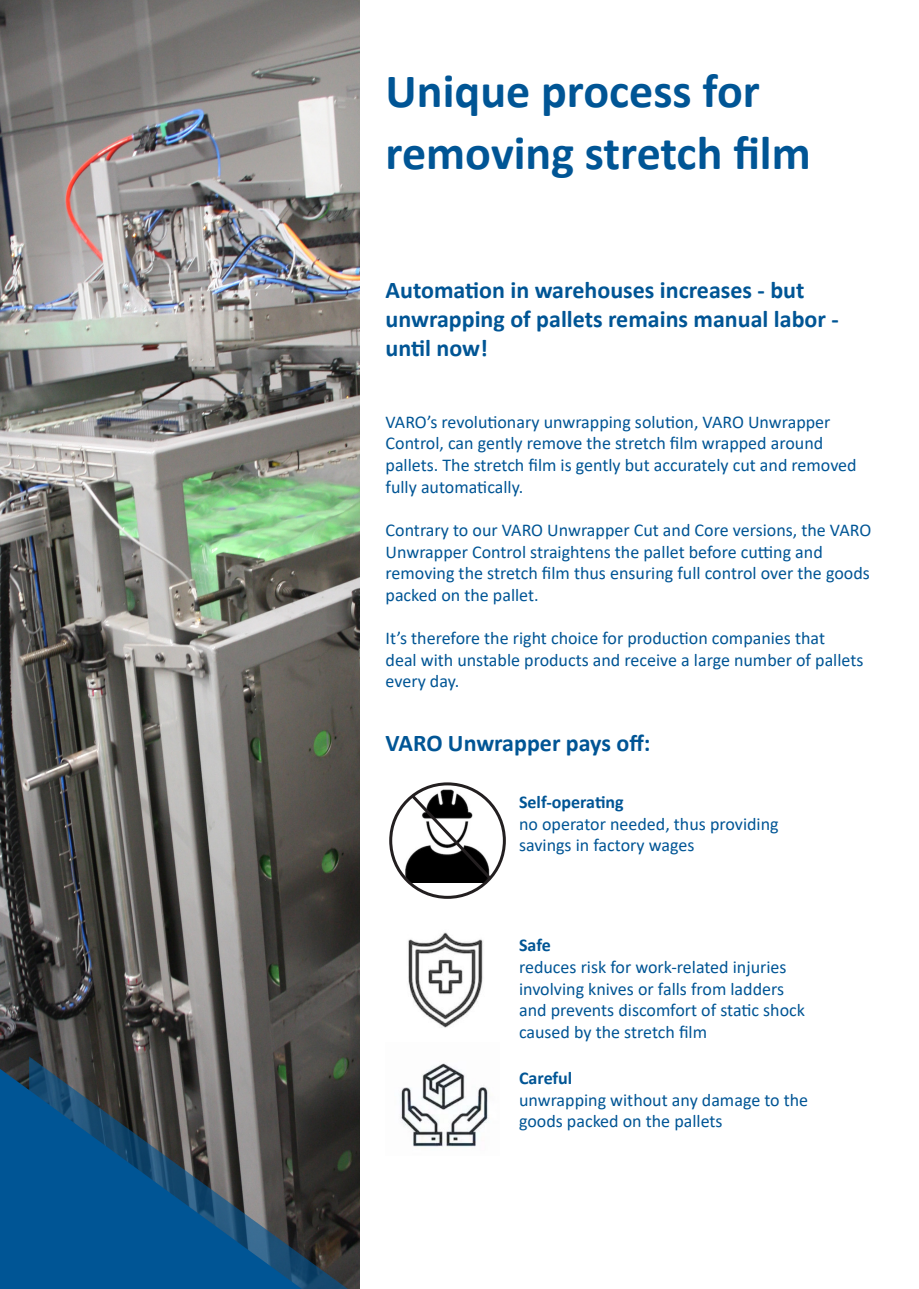
<style>
.page{position:relative;width:919px;height:1289px;background:#fff}
.page>*{position:absolute;margin:0;border:0;box-sizing:border-box;transform-origin:0 0}
.t1{font:700 48px "Calibri";color:#005595}
.t2{font:700 24px/28.8px "Calibri";color:#005595}
.t3{font:18px/21.6px "Calibri";color:#005595}
.s1{font-weight:700}
</style>
<div class="page">
<img style="left:0;top:0;width:359px;height:1068px">
<img style="left:408px;top:932px;width:75px;height:96px">
<div style="left:0;top:1068px;width:29px;height:220px;background:#005595"></div>
<svg style="left:29px;top:1056px;width:330px;height:232px;background:#294d66"></svg>
<img style="left:400px;top:1063px;width:89px;height:84px">
<img style="left:395px;top:782px;width:85px;height:100px">
<div style="left:389px;top:782px;width:117px;height:116px;border:3px solid #231f20;border-radius:50%"></div>
<svg style="left:408px;top:792px;width:86px;height:90px"></svg>
<p class="t1" style="left:385px;top:57px;width:376px">Unique process for</p>
<p class="t1" style="left:385px;top:119px;width:426px">removing stretch film</p>
<p class="t2" style="left:385px;top:275px;width:454px">Automation in warehouses increases - but unwrapping of pallets remains manual labor - until now!</p>
<p class="t3" style="left:385px;top:410px;width:472px">VARO’s revolutionary unwrapping solution, VARO Unwrapper Control, can gently remove the stretch film wrapped around pallets. The stretch film is gently but accurately cut and removed fully automatically.</p>
<p class="t3" style="left:385px;top:518px;width:487px">Contrary to our VARO Unwrapper Cut and Core versions, the VARO Unwrapper Control straightens the pallet before cutting and removing the stretch film thus ensuring full control over the goods packed on the pallet.</p>
<p class="t3" style="left:385px;top:626px;width:479px">It’s therefore the right choice for production companies that<br>deal with unstable products and receive a large number of pallets every day.</p>
<p class="t2" style="left:385px;top:727px;width:266px">VARO Unwrapper pays off:</p>
<p class="t3" style="left:519px;top:791px;width:261px"><span class="s1">Self-operating<br></span>no operator needed, thus providing savings in factory wages</p>
<p class="t3" style="left:519px;top:934px;width:287px"><span class="s1">Safe<br></span>reduces risk for work-related injuries involving knives or falls from ladders and prevents discomfort of static shock caused by the stretch film</p>
<p class="t3" style="left:519px;top:1066px;width:291px"><span class="s1">Careful<br></span>unwrapping without any damage to the goods packed on the pallets</p>
</div>
